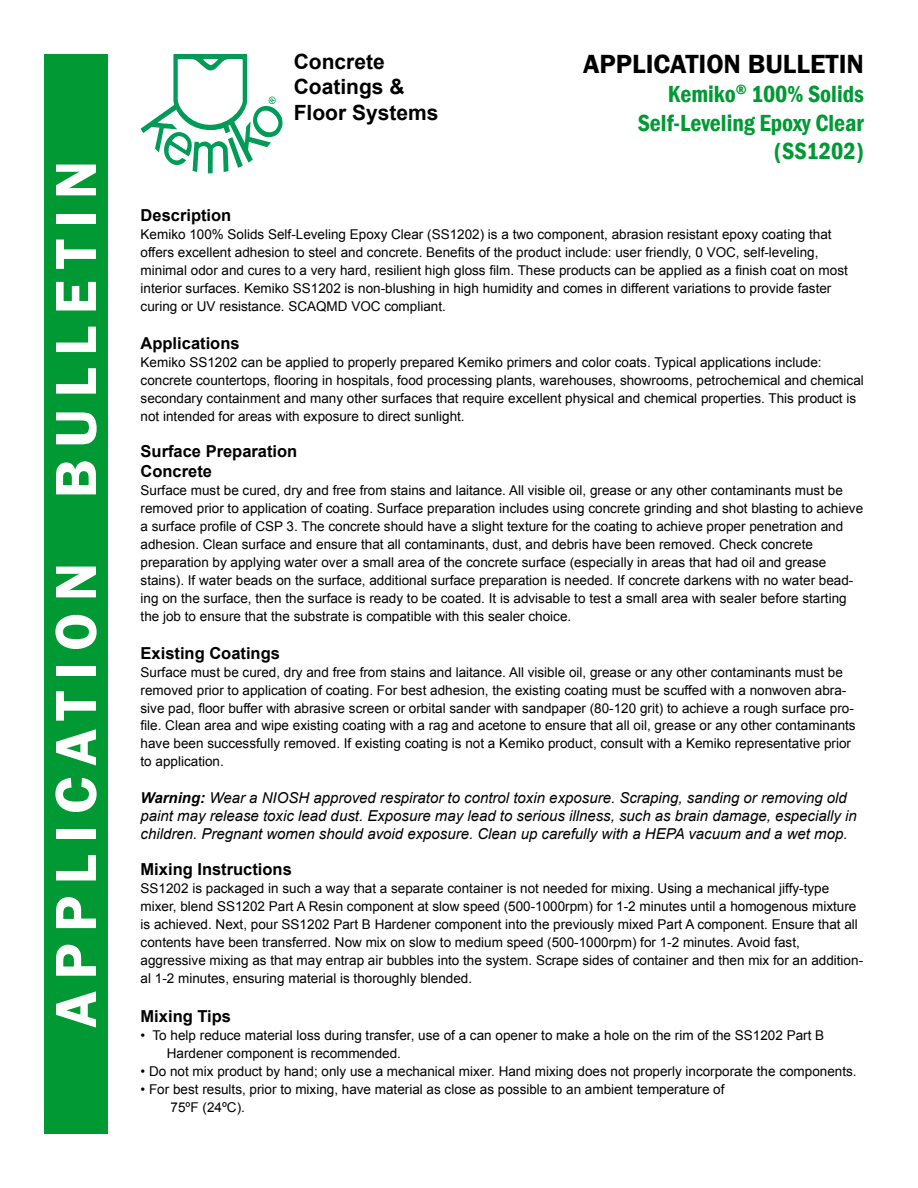
<style>
.page{position:relative;width:918px;height:1188px;background:#fff}
.page>*{position:absolute;margin:0;border:0;box-sizing:border-box;transform-origin:0 0}
.t1{font:600 60px "Franklin Gothic";letter-spacing:.19em;color:#fff}
.t2{font:600 27px "Franklin Gothic";color:#000}
.t3{font:600 condensed 24px/28.8px "Franklin Gothic";color:#093;text-align:right}
.t4{font:700 21px/25.2px "Arial";color:#000}
.t5{font:700 16.5px/19.8px "Arial";color:#000}
.t6{font:italic 15px/18px "Arial";color:#000}
.t7{font:13.5px/18px "Arial";color:#000}
.s1{font-weight:700}
</style>
<div class="page">
<svg style="left:141px;top:54px;width:142px;height:119px"></svg>
<div style="left:44px;top:54px;width:64px;height:1080px;background:#093"></div>
<h1 class="t1" style="left:39px;top:1028px;width:868px;rotate:-90deg">APPLICATION BULLETIN</h1>
<h3 class="t4" style="left:294px;top:50px;width:146px">Concrete<br>Coatings &amp;<br>Floor Systems</h3>
<h2 class="t2" style="left:583px;top:47px;width:282px">APPLICATION BULLETIN</h2>
<h3 class="t3" style="left:638px;top:79px;width:228px">Kemiko<sup>®</sup> 100% Solids<br>Self-Leveling Epoxy Clear (SS1202)</h3>
<p class="t5" style="left:141px;top:206px;width:92px">Description</p>
<p class="t7" style="left:141px;top:225px;width:709px">Kemiko 100% Solids Self-Leveling Epoxy Clear (SS1202) is a two component, abrasion resistant epoxy coating that offers excellent adhesion to steel and concrete. Benefits of the product include: user friendly, 0 VOC, self-leveling, minimal odor and cures to a very hard, resilient high gloss film. These products can be applied as a finish coat on most interior surfaces. Kemiko SS1202 is non-blushing in high humidity and comes in different variations to provide faster curing or UV resistance. SCAQMD VOC compliant.</p>
<p class="t5" style="left:141px;top:333px;width:101px">Applications</p>
<p class="t7" style="left:141px;top:353px;width:725px">Kemiko SS1202 can be applied to properly prepared Kemiko primers and color coats. Typical applications include: concrete countertops, flooring in hospitals, food processing plants, warehouses, showrooms, petrochemical and chemical secondary containment and many other surfaces that require excellent physical and chemical properties. This product is not intended for areas with exposure to direct sunlight.</p>
<p class="t5" style="left:141px;top:442px;width:158px">Surface Preparation<br>Concrete</p>
<p class="t7" style="left:141px;top:481px;width:724px">Surface must be cured, dry and free from stains and laitance. All visible oil, grease or any other contaminants must be removed prior to application of coating. Surface preparation includes using concrete grinding and shot blasting to achieve a surface profile of CSP 3. The concrete should have a slight texture for the coating to achieve proper penetration and adhesion. Clean surface and ensure that all contaminants, dust, and debris have been removed. Check concrete preparation by applying water over a small area of the concrete surface (especially in areas that had oil and grease stains). If water beads on the surface, additional surface preparation is needed. If concrete darkens with no water bead&shy;ing on the surface, then the surface is ready to be coated. It is advisable to test a small area with sealer before starting the job to ensure that the substrate is compatible with this sealer choice.</p>
<p class="t5" style="left:141px;top:643px;width:141px">Existing Coatings</p>
<p class="t7" style="left:141px;top:663px;width:717px">Surface must be cured, dry and free from stains and laitance. All visible oil, grease or any other contaminants must be removed prior to application of coating. For best adhesion, the existing coating must be scuffed with a nonwoven abra&shy;sive pad, floor buffer with abrasive screen or orbital sander with sandpaper (80-120 grit) to achieve a rough surface pro&shy;file. Clean area and wipe existing coating with a rag and acetone to ensure that all oil, grease or any other contaminants have been successfully removed. If existing coating is not a Kemiko product, consult with a Kemiko representative prior to application.</p>
<p class="t6" style="left:141px;top:788px;width:718px"><span class="s1">Warning:</span> Wear a NIOSH approved respirator to control toxin exposure. Scraping, sanding or removing old paint may release toxic lead dust. Exposure may lead to serious illness, such as brain damage, especially in children. Pregnant women should avoid exposure. Clean up carefully with a HEPA vacuum and a wet mop.</p>
<p class="t5" style="left:141px;top:860px;width:153px">Mixing Instructions</p>
<p class="t7" style="left:141px;top:879px;width:724px">SS1202 is packaged in such a way that a separate container is not needed for mixing. Using a mechanical jiffy-type mixer, blend SS1202 Part A Resin component at slow speed (500-1000rpm) for 1-2 minutes until a homogenous mixture is achieved. Next, pour SS1202 Part B Hardener component into the previously mixed Part A component. Ensure that all contents have been transferred. Now mix on slow to medium speed (500-1000rpm) for 1-2 minutes. Avoid fast, aggressive mixing as that may entrap air bubbles into the system. Scrape sides of container and then mix for an addition&shy;al 1-2 minutes, ensuring material is thoroughly blended.</p>
<p class="t5" style="left:141px;top:1007px;width:92px">Mixing Tips</p>
<p class="t7" style="left:167px;top:1027px;width:659px;text-indent:-26px">• To help reduce material loss during transfer, use of a can opener to make a hole on the rim of the SS1202 Part B<br>Hardener component is recommended.</p>
<p class="t7" style="left:141px;top:1063px;width:718px">• Do not mix product by hand; only use a mechanical mixer. Hand mixing does not properly incorporate the components.</p>
<p class="t7" style="left:171px;top:1081px;width:555px;text-indent:-30px">• For best results, prior to mixing, have material as close as possible to an ambient temperature of<br>75ºF (24ºC).</p>
</div>
